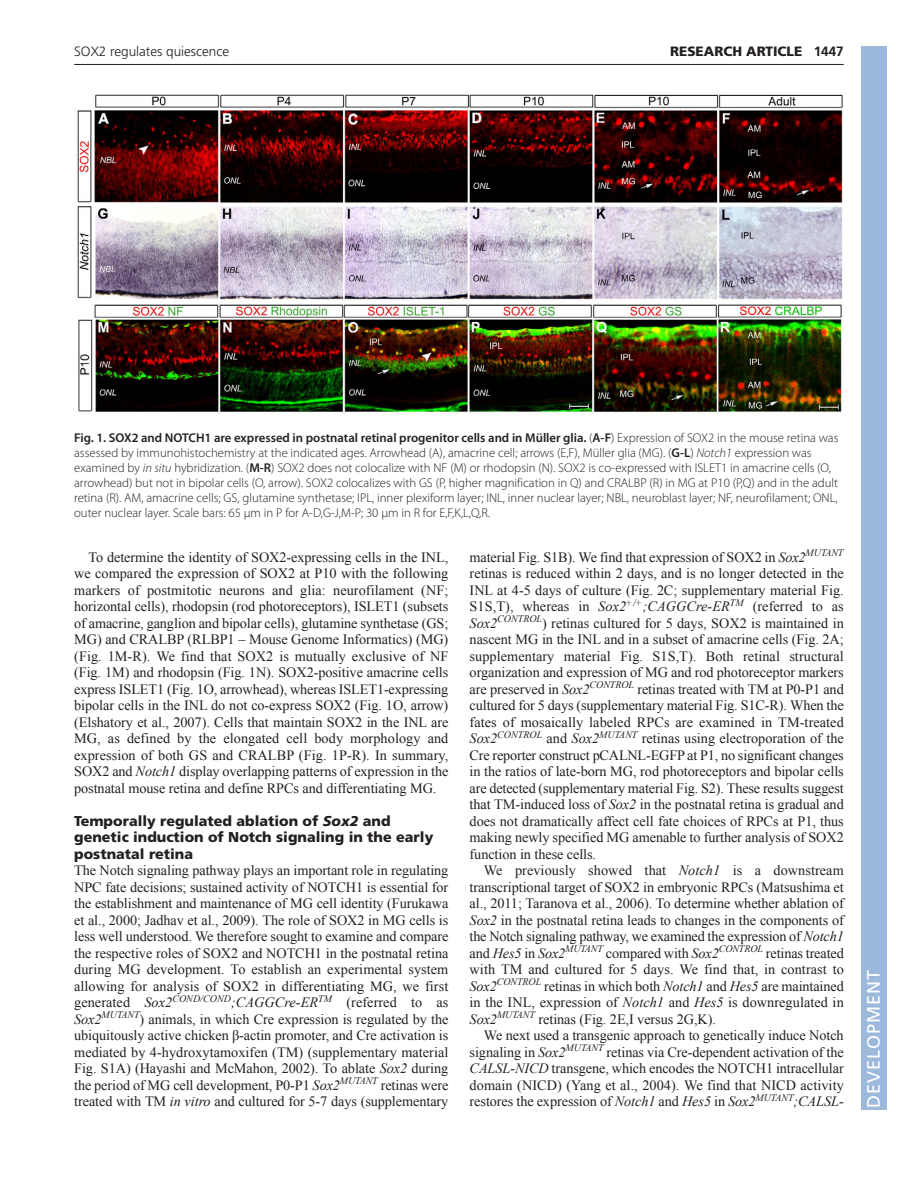
<style>
.page{position:relative;width:918px;height:1188px;background:#fff}
.page>*{position:absolute;margin:0;border:0;box-sizing:border-box;transform-origin:0 0}
.t1{font:18px "Frutiger LT Std";letter-spacing:.055em;color:#fff}
.t2{font:14.25px/16.5px "Times New Roman";letter-spacing:-.005em;color:#231f20;text-align:justify}
.t3{font:900 14.25px/16.5px "Frutiger LT Std";color:#231f20}
.t4{font:300 13.5px "Frutiger";color:#231f20}
.t5{font:900 13.5px "Frutiger LT Std";color:#231f20}
.t6{font:300 12.75px/15px "Myriad Pro";color:#231f20}
.s1{font-weight:700}
.s2{font-weight:600}
.s3{font-style:italic}
</style>
<div class="page">
<hr style="left:74px;top:64px;width:770px;height:1px;background:#231f20">
<img style="left:77px;top:94px;width:766px;height:320px">
<div style="left:861px;top:46px;width:25px;height:1064px;background:#9cb9db"></div>
<p class="t4" style="left:74px;top:46px;width:156px">SOX2 regulates quiescence</p>
<p class="t5" style="left:670px;top:45px;width:175px">RESEARCH ARTICLE <span class="s1">1447</span></p>
<p class="t6" style="left:74px;top:431px;width:766px"><span class="s2">Fig. 1. SOX2 and NOTCH1 are expressed in postnatal retinal progenitor cells and in Müller glia.</span> (<span class="s2">A-F</span>) Expression of SOX2 in the mouse retina was assessed by immunohistochemistry at the indicated ages. Arrowhead (A), amacrine cell; arrows (E,F), Müller glia (MG). (<span class="s2">G-L</span>) <span class="s3">Notch1</span> expression was examined by <span class="s3">in situ</span> hybridization. (<span class="s2">M-R</span>) SOX2 does not colocalize with NF (M) or rhodopsin (N). SOX2 is co-expressed with ISLET1 in amacrine cells (O, arrowhead) but not in bipolar cells (O, arrow). SOX2 colocalizes with GS (P, higher magnification in Q) and CRALBP (R) in MG at P10 (P,Q) and in the adult retina (R). AM, amacrine cells; GS, glutamine synthetase; IPL, inner plexiform layer; INL, inner nuclear layer; NBL, neuroblast layer; NF, neurofilament; ONL, outer nuclear layer. Scale bars: 65 μm in P for A-D,G-J,M-P; 30 μm in R for E,F,K,L,Q,R.</p>
<p class="t2" style="left:74px;top:549px;width:376px;text-indent:14px">To determine the identity of SOX2-expressing cells in the INL, we compared the expression of SOX2 at P10 with the following markers of postmitotic neurons and glia: neurofilament (NF; horizontal cells), rhodopsin (rod photoreceptors), ISLET1 (subsets of amacrine, ganglion and bipolar cells), glutamine synthetase (GS; MG) and CRALBP (RLBP1 – Mouse Genome Informatics) (MG) (Fig. 1M-R). We find that SOX2 is mutually exclusive of NF (Fig. 1M) and rhodopsin (Fig. 1N). SOX2-positive amacrine cells express ISLET1 (Fig. 1O, arrowhead), whereas ISLET1-expressing bipolar cells in the INL do not co-express SOX2 (Fig. 1O, arrow) (Elshatory et al., 2007). Cells that maintain SOX2 in the INL are MG, as defined by the elongated cell body morphology and expression of both GS and CRALBP (Fig. 1P-R). In summary, SOX2 and <span class="s3">Notch1</span> display overlapping patterns of expression in the postnatal mouse retina and define RPCs and differentiating MG.</p>
<p class="t3" style="left:74px;top:813px;width:361px">Temporally regulated ablation of <span class="s3">Sox2</span> and genetic induction of Notch signaling in the early postnatal retina</p>
<p class="t2" style="left:74px;top:862px;width:376px">The Notch signaling pathway plays an important role in regulating NPC fate decisions; sustained activity of NOTCH1 is essential for the establishment and maintenance of MG cell identity (Furukawa et al., 2000; Jadhav et al., 2009). The role of SOX2 in MG cells is less well understood. We therefore sought to examine and compare the respective roles of SOX2 and NOTCH1 in the postnatal retina during MG development. To establish an experimental system allowing for analysis of SOX2 in differentiating MG, we first generated <span class="s3">Sox2</span><sup>COND/COND</sup><span class="s3">;CAGGCre-ER</span><sup>TM</sup> (referred to as <span class="s3">Sox2</span><sup>MUTANT</sup>) animals, in which Cre expression is regulated by the ubiquitously active chicken β-actin promoter, and Cre activation is mediated by 4-hydroxytamoxifen (TM) (supplementary material Fig. S1A) (Hayashi and McMahon, 2002). To ablate <span class="s3">Sox2</span> during the period of MG cell development, P0-P1 <span class="s3">Sox2</span><sup>MUTANT</sup> retinas were treated with TM <span class="s3">in vitro</span> and cultured for 5-7 days (supplementary</p>
<p class="t2" style="left:470px;top:549px;width:376px">material Fig. S1B). We find that expression of SOX2 in <span class="s3">Sox2</span><sup>MUTANT </sup>retinas is reduced within 2 days, and is no longer detected in the INL at 4-5 days of culture (Fig. 2C; supplementary material Fig.<br>S1S,T), whereas in <span class="s3">Sox2</span><sup>+/+</sup><span class="s3">;CAGGCre-ER</span><sup>TM</sup> (referred to as <span class="s3">Sox2</span><sup>CONTROL</sup>) retinas cultured for 5 days, SOX2 is maintained in nascent MG in the INL and in a subset of amacrine cells (Fig. 2A; supplementary material Fig. S1S,T). Both retinal structural organization and expression of MG and rod photoreceptor markers are preserved in <span class="s3">Sox2</span><sup>CONTROL</sup> retinas treated with TM at P0-P1 and cultured for 5 days (supplementary material Fig. S1C-R). When the fates of mosaically labeled RPCs are examined in TM-treated <span class="s3">Sox2</span><sup>CONTROL</sup> and <span class="s3">Sox2</span><sup>MUTANT</sup> retinas using electroporation of the Cre reporter construct pCALNL-EGFP at P1, no significant changes in the ratios of late-born MG, rod photoreceptors and bipolar cells are detected (supplementary material Fig. S2). These results suggest that TM-induced loss of <span class="s3">Sox2</span> in the postnatal retina is gradual and does not dramatically affect cell fate choices of RPCs at P1, thus making newly specified MG amenable to further analysis of SOX2 function in these cells.</p>
<p class="t2" style="left:470px;top:862px;width:376px;text-indent:14px">We previously showed that <span class="s3">Notch1</span> is a downstream transcriptional target of SOX2 in embryonic RPCs (Matsushima et al., 2011; Taranova et al., 2006). To determine whether ablation of <span class="s3">Sox2</span> in the postnatal retina leads to changes in the components of the Notch signaling pathway, we examined the expression of <span class="s3">Notch1 </span>and <span class="s3">Hes5</span> in <span class="s3">Sox2</span><sup>MUTANT</sup> compared with <span class="s3">Sox2</span><sup>CONTROL</sup> retinas treated with TM and cultured for 5 days. We find that, in contrast to <span class="s3">Sox2</span><sup>CONTROL</sup> retinas in which both <span class="s3">Notch1</span> and <span class="s3">Hes5</span> are maintained in the INL, expression of <span class="s3">Notch1</span> and <span class="s3">Hes5</span> is downregulated in <span class="s3">Sox2</span><sup>MUTANT</sup> retinas (Fig. 2E,I versus 2G,K).</p>
<p class="t2" style="left:470px;top:1027px;width:376px;text-indent:14px">We next used a transgenic approach to genetically induce Notch signaling in <span class="s3">Sox2</span><sup>MUTANT</sup> retinas via Cre-dependent activation of the <span class="s3">CALSL-NICD</span> transgene, which encodes the NOTCH1 intracellular domain (NICD) (Yang et al., 2004). We find that NICD activity restores the expression of <span class="s3">Notch1</span> and <span class="s3">Hes5</span> in <span class="s3">Sox2</span><sup>MUTANT</sup><span class="s3">;CALSL-</span></p>
<p class="t1" style="left:863px;top:1108px;width:140px;rotate:-90deg">DEVELOPMENT</p>
</div>
